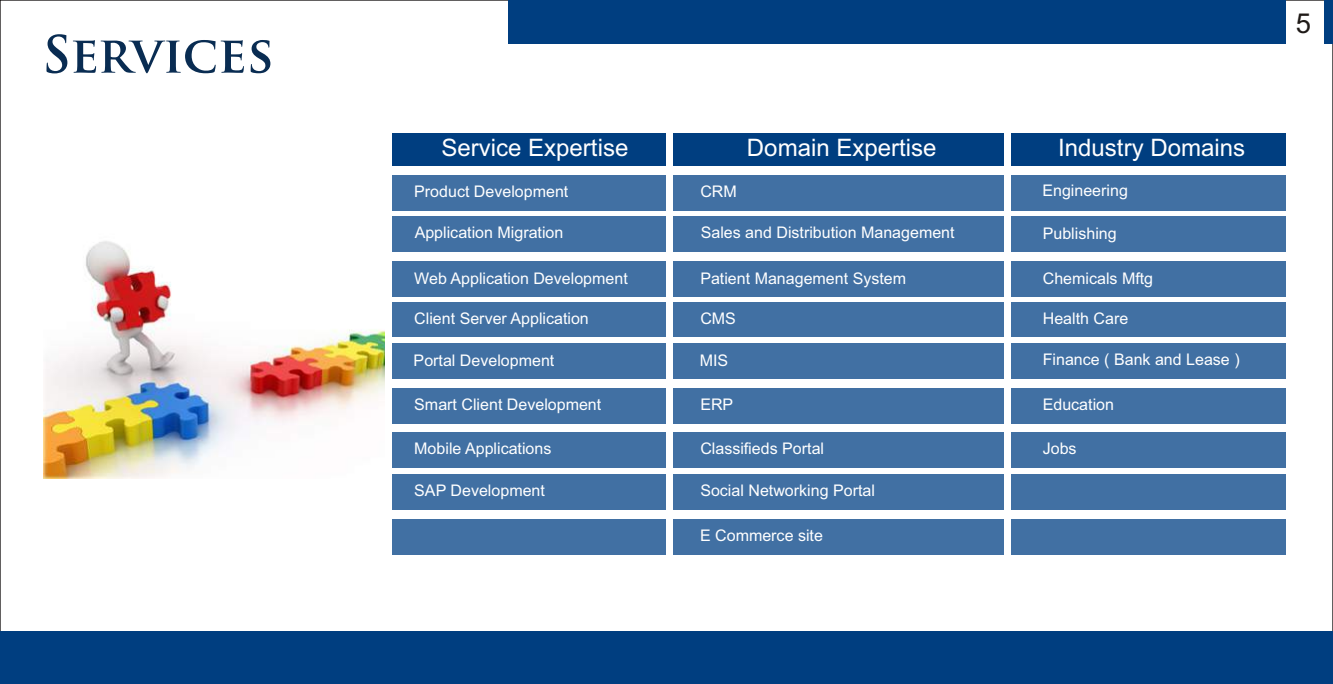
<style>
.page{position:relative;width:1333px;height:684px;background:#fff}
.page>*{position:absolute;margin:0;border:0;box-sizing:border-box;transform-origin:0 0}
.t1{font:700 50px "Trajan Pro";letter-spacing:-.01em;color:#092c52}
.t2{font:27.5px "Arial";color:#1f1a17}
.t3{font:24px "Arial";color:#fff}
.t4{font:16px "Arial";color:#fff}
</style>
<div class="page">
<img style="left:44px;top:241px;width:341px;height:238px">
<div style="left:0;top:631px;width:1333px;height:53px;background:#003e80"></div>
<div style="left:392px;top:433px;width:894px;height:35px;background:#4170a3"></div>
<div style="left:392px;top:474px;width:894px;height:35px;background:#4170a3"></div>
<div style="left:392px;top:519px;width:894px;height:35px;background:#4170a3"></div>
<div style="left:392px;top:302px;width:894px;height:35px;background:#4170a3"></div>
<div style="left:392px;top:344px;width:894px;height:35px;background:#4170a3"></div>
<div style="left:392px;top:389px;width:894px;height:35px;background:#4170a3"></div>
<div style="left:392px;top:175px;width:894px;height:35px;background:#4170a3"></div>
<div style="left:392px;top:217px;width:894px;height:35px;background:#4170a3"></div>
<div style="left:392px;top:262px;width:894px;height:35px;background:#4170a3"></div>
<div style="left:392px;top:133px;width:894px;height:33px;background:#003e80"></div>
<div style="left:666px;top:132px;width:6px;height:438px;background:#fff"></div>
<div style="left:1004px;top:132px;width:6px;height:438px;background:#fff"></div>
<div style="left:508px;top:0;width:778px;height:43px;background:#003e80"></div>
<div style="left:1324px;top:0;width:8px;height:43px;background:#003e80"></div>
<h1 class="t1" style="left:42px;top:35px;width:233px">SERVICES</h1>
<h3 class="t3" style="left:441px;top:139px;width:189px">Service Expertise</h3>
<h3 class="t3" style="left:747px;top:139px;width:191px">Domain Expertise</h3>
<h3 class="t3" style="left:1058px;top:139px;width:189px">Industry Domains</h3>
<p class="t4" style="left:414px;top:185px;width:156px">Product Development</p>
<p class="t4" style="left:415px;top:227px;width:150px">Application Migration</p>
<p class="t4" style="left:414px;top:272px;width:215px">Web Application Development</p>
<p class="t4" style="left:414px;top:312px;width:176px">Client Server Application</p>
<p class="t4" style="left:414px;top:354px;width:142px">Portal Development</p>
<p class="t4" style="left:414px;top:399px;width:189px">Smart Client Development</p>
<p class="t4" style="left:414px;top:443px;width:139px">Mobile Applications</p>
<p class="t4" style="left:414px;top:484px;width:132px">SAP Development</p>
<p class="t4" style="left:700px;top:529px;width:124px">E Commerce site</p>
<p class="t4" style="left:1042px;top:185px;width:87px">Engineering</p>
<p class="t4" style="left:1043px;top:227px;width:75px">Publishing</p>
<p class="t4" style="left:1043px;top:272px;width:112px">Chemicals Mftg</p>
<p class="t4" style="left:1043px;top:312px;width:87px">Health Care</p>
<p class="t4" style="left:1043px;top:354px;width:198px">Finance ( Bank and Lease )</p>
<p class="t4" style="left:1043px;top:399px;width:73px">Education</p>
<p class="t4" style="left:1043px;top:443px;width:35px">Jobs</p>
<p class="t4" style="left:700px;top:185px;width:38px">CRM</p>
<p class="t4" style="left:701px;top:227px;width:255px">Sales and Distribution Management</p>
<p class="t4" style="left:700px;top:272px;width:207px">Patient Management System</p>
<p class="t4" style="left:700px;top:312px;width:37px">CMS</p>
<p class="t4" style="left:700px;top:354px;width:30px">MIS</p>
<p class="t4" style="left:700px;top:399px;width:34px">ERP</p>
<p class="t4" style="left:700px;top:443px;width:125px">Classifieds Portal</p>
<p class="t4" style="left:700px;top:484px;width:176px">Social Networking Portal</p>
<h2 class="t2" style="left:1296px;top:13px;width:17px">5</h2>
</div>
